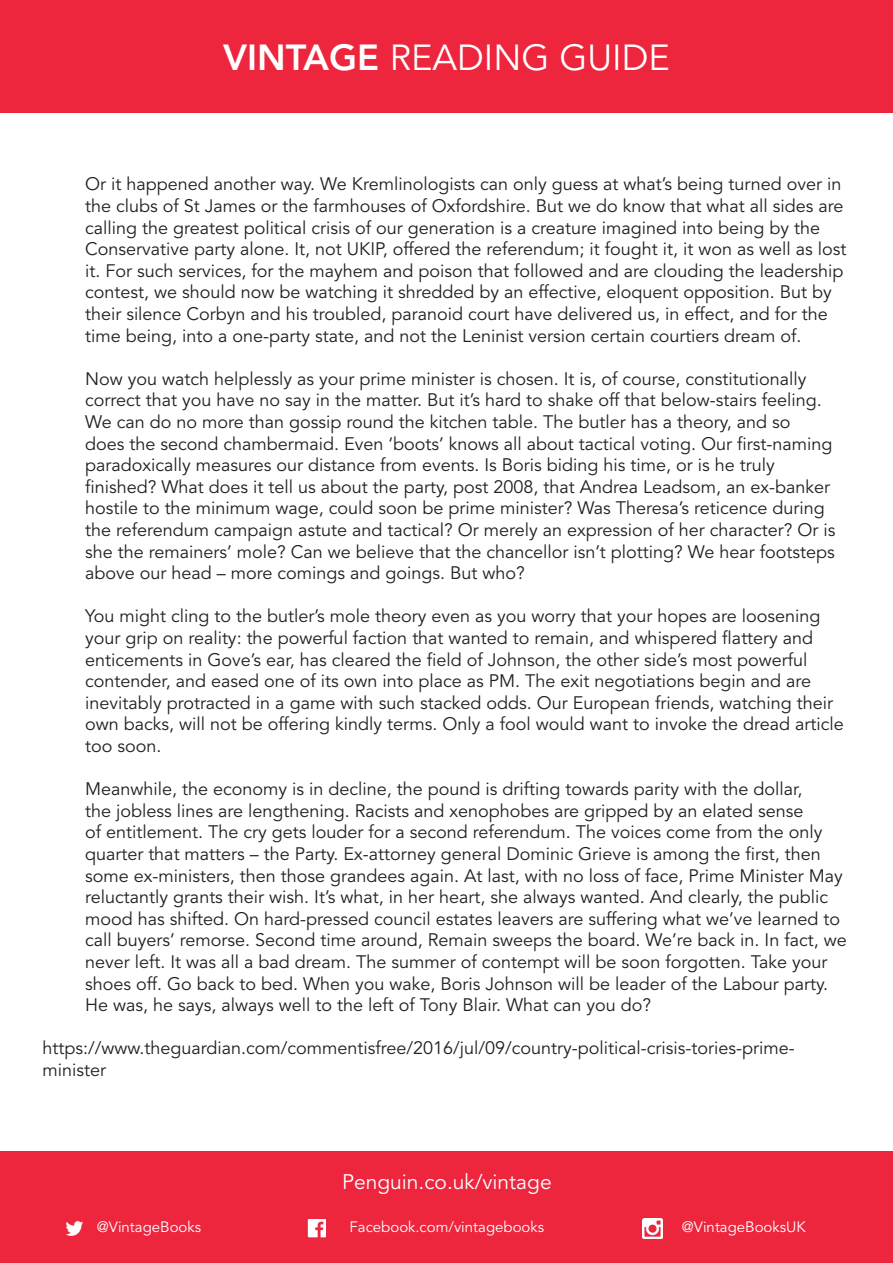
<style>
.page{position:relative;width:893px;height:1263px;background:#fff}
.page>*{position:absolute;margin:0;border:0;box-sizing:border-box;transform-origin:0 0}
.t1{font:36px "Avenir LT";color:#fff}
.t2{font:21px "Avenir LT";color:#fff}
.t3{font:18px/21.6px "Avenir LT";color:#231f20}
.t4{font:15px "Avenir LT";color:#fff}
.s1{font-weight:800}
</style>
<div class="page">
<div style="left:0;top:1151px;width:893px;height:112px;background:#ed253d"></div>
<div style="left:0;top:0;width:893px;height:112px;background:#ed253d"></div>
<img style="left:643px;top:1219px;width:19px;height:19px">
<img style="left:66px;top:1221px;width:17px;height:15px">
<img style="left:308px;top:1219px;width:18px;height:18px">
<p class="t1" style="left:223px;top:36px;width:448px"><span class="s1">VINTAGE</span> READING GUIDE</p>
<p class="t3" style="left:85px;top:174px;width:763px">Or it happened another way. We Kremlinologists can only guess at what’s being turned over in the clubs of St James or the farmhouses of Oxfordshire. But we do know that what all sides are calling the greatest political crisis of our generation is a creature imagined into being by the Conservative party alone. It, not UKIP, offered the referendum; it fought it, it won as well as lost it. For such services, for the mayhem and poison that followed and are clouding the leadership contest, we should now be watching it shredded by an effective, eloquent opposition. But by their silence Corbyn and his troubled, paranoid court have delivered us, in effect, and for the time being, into a one-party state, and not the Leninist version certain courtiers dream of.</p>
<p class="t3" style="left:85px;top:368px;width:752px">Now you watch helplessly as your prime minister is chosen. It is, of course, constitutionally correct that you have no say in the matter. But it’s hard to shake off that below-stairs feeling.<br>We can do no more than gossip round the kitchen table. The butler has a theory, and so<br>does the second chambermaid. Even ‘boots’ knows all about tactical voting. Our first-naming paradoxically measures our distance from events. Is Boris biding his time, or is he truly finished? What does it tell us about the party, post 2008, that Andrea Leadsom, an ex-banker hostile to the minimum wage, could soon be prime minister? Was Theresa’s reticence during the referendum campaign astute and tactical? Or merely an expression of her character? Or is she the remainers’ mole? Can we believe that the chancellor isn’t plotting? We hear footsteps above our head – more comings and goings. But who?</p>
<p class="t3" style="left:85px;top:606px;width:760px">You might cling to the butler’s mole theory even as you worry that your hopes are loosening your grip on reality: the powerful faction that wanted to remain, and whispered flattery and enticements in Gove’s ear, has cleared the field of Johnson, the other side’s most powerful contender, and eased one of its own into place as PM. The exit negotiations begin and are inevitably protracted in a game with such stacked odds. Our European friends, watching their own backs, will not be offering kindly terms. Only a fool would want to invoke the dread article too soon.</p>
<p class="t3" style="left:85px;top:779px;width:763px">Meanwhile, the economy is in decline, the pound is drifting towards parity with the dollar,<br>the jobless lines are lengthening. Racists and xenophobes are gripped by an elated sense<br>of entitlement. The cry gets louder for a second referendum. The voices come from the only quarter that matters – the Party. Ex-attorney general Dominic Grieve is among the first, then some ex-ministers, then those grandees again. At last, with no loss of face, Prime Minister May reluctantly grants their wish. It’s what, in her heart, she always wanted. And clearly, the public mood has shifted. On hard-pressed council estates leavers are suffering what we’ve learned to call buyers’ remorse. Second time around, Remain sweeps the board. We’re back in. In fact, we never left. It was all a bad dream. The summer of contempt will be soon forgotten. Take your shoes off. Go back to bed. When you wake, Boris Johnson will be leader of the Labour party.<br>He was, he says, always well to the left of Tony Blair. What can you do?</p>
<p class="t3" style="left:43px;top:1038px;width:754px">https://www.theguardian.com/commentisfree/2016/jul/09/country-political-crisis-tories-prime&shy;minister</p>
<p class="t2" style="left:342px;top:1169px;width:211px">Penguin.co.uk/vintage</p>
<p class="t4" style="left:97px;top:1218px;width:106px">@VintageBooks</p>
<p class="t4" style="left:350px;top:1218px;width:196px">Facebook.com/vintagebooks</p>
<p class="t4" style="left:682px;top:1218px;width:126px">@VintageBooksUK</p>
</div>
